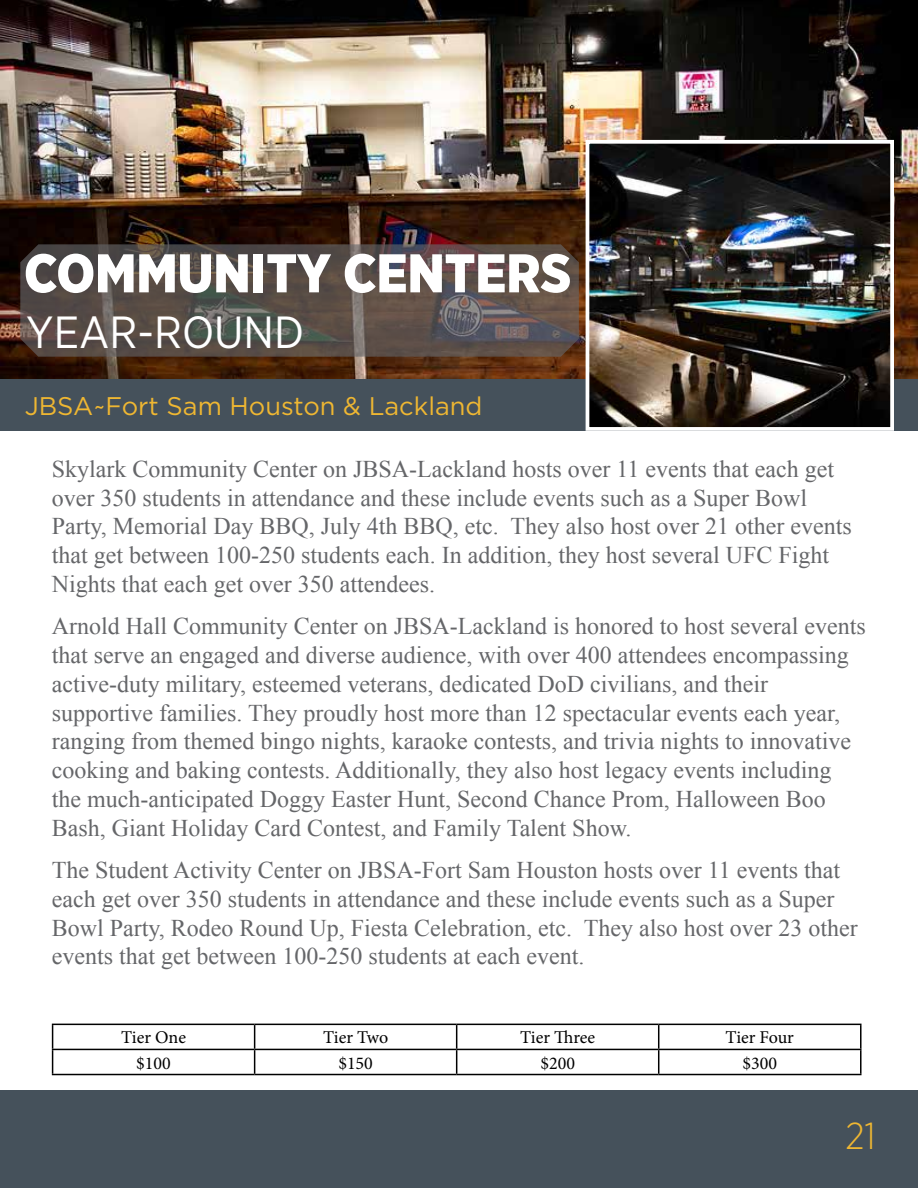
<style>
.page{position:relative;width:918px;height:1188px;background:#fff}
.page>*{position:absolute;margin:0;border:0;box-sizing:border-box;transform-origin:0 0}
.t1{font:900 54.3px "Gotham Narrow";color:#fff}
.t2{font:45px "Gotham Narrow";color:#fff}
.t3{font:300 37.5px "Gotham Narrow";color:#efb732}
.t4{font:25.5px "Gotham";color:#efb732}
.t5{font:24px/28.8px "Times New Roman";color:#656669}
.t6{font:18px "Minion Pro";color:#000}
</style>
<div class="page">
<div style="left:0;top:1091px;width:918px;height:97px;background:#45515b"></div>
<img style="left:0;top:0;width:918px;height:379px">
<div style="left:0;top:379px;width:918px;height:52px;background:#45515b"></div>
<img style="left:591px;top:145px;width:298px;height:281px">
<div style="left:586px;top:140px;width:308px;height:291px;border:4px solid #fff"></div>
<svg style="left:20px;top:244px;width:559px;height:113px;background:#594f4a"></svg>
<hr style="left:52px;top:1024px;width:203px;height:1px;background:#000">
<hr style="left:255px;top:1024px;width:202px;height:1px;background:#000">
<hr style="left:457px;top:1024px;width:202px;height:1px;background:#000">
<hr style="left:659px;top:1024px;width:203px;height:1px;background:#000">
<hr style="left:860px;top:1025px;width:2px;height:24px;background:#000">
<hr style="left:52px;top:1049px;width:203px;height:1px;background:#000">
<svg style="left:52px;top:1025px;width:1px;height:49px"></svg>
<hr style="left:255px;top:1049px;width:202px;height:1px;background:#000">
<svg style="left:254px;top:1025px;width:1px;height:49px"></svg>
<hr style="left:457px;top:1049px;width:202px;height:1px;background:#000">
<svg style="left:456px;top:1025px;width:1px;height:49px"></svg>
<hr style="left:659px;top:1049px;width:203px;height:1px;background:#000">
<svg style="left:658px;top:1025px;width:1px;height:49px"></svg>
<hr style="left:860px;top:1050px;width:2px;height:24px;background:#000">
<hr style="left:52px;top:1074px;width:203px;height:1px;background:#000">
<hr style="left:255px;top:1074px;width:202px;height:1px;background:#000">
<hr style="left:457px;top:1074px;width:202px;height:1px;background:#000">
<hr style="left:659px;top:1074px;width:203px;height:1px;background:#000">
<h1 class="t1" style="left:24px;top:237px;width:549px">COMMUNITY CENTERS</h1>
<h2 class="t2" style="left:26px;top:304px;width:279px">YEAR-ROUND</h2>
<p class="t4" style="left:25px;top:390px;width:459px">JBSA~Fort Sam Houston &amp; Lackland</p>
<p class="t5" style="left:52px;top:454px;width:801px">Skylark Community Center on JBSA-Lackland hosts over 11 events that each get over 350 students in attendance and these include events such as a Super Bowl Party, Memorial Day BBQ, July 4th BBQ, etc. They also host over 21 other events that get between 100-250 students each. In addition, they host several UFC Fight Nights that each get over 350 attendees.</p>
<p class="t5" style="left:52px;top:611px;width:815px">Arnold Hall Community Center on JBSA-Lackland is honored to host several events that serve an engaged and diverse audience, with over 400 attendees encompassing active-duty military, esteemed veterans, dedicated DoD civilians, and their supportive families. They proudly host more than 12 spectacular events each year, ranging from themed bingo nights, karaoke contests, and trivia nights to innovative cooking and baking contests. Additionally, they also host legacy events including the much-anticipated Doggy Easter Hunt, Second Chance Prom, Halloween Boo Bash, Giant Holiday Card Contest, and Family Talent Show.</p>
<p class="t5" style="left:52px;top:855px;width:807px">The Student Activity Center on JBSA-Fort Sam Houston hosts over 11 events that each get over 350 students in attendance and these include events such as a Super Bowl Party, Rodeo Round Up, Fiesta Celebration, etc. They also host over 23 other events that get between 100-250 students at each event.</p>
<p class="t6" style="left:121px;top:1026px;width:66px">Tier One</p>
<p class="t6" style="left:323px;top:1026px;width:67px">Tier Two</p>
<p class="t6" style="left:520px;top:1026px;width:77px">Tier Three</p>
<p class="t6" style="left:726px;top:1026px;width:70px">Tier Four</p>
<p class="t6" style="left:136px;top:1051px;width:36px">$100</p>
<p class="t6" style="left:338px;top:1051px;width:36px">$150</p>
<p class="t6" style="left:540px;top:1051px;width:36px">$200</p>
<p class="t6" style="left:742px;top:1051px;width:36px">$300</p>
<h3 class="t3" style="left:845px;top:1113px;width:32px">21</h3>
</div>
